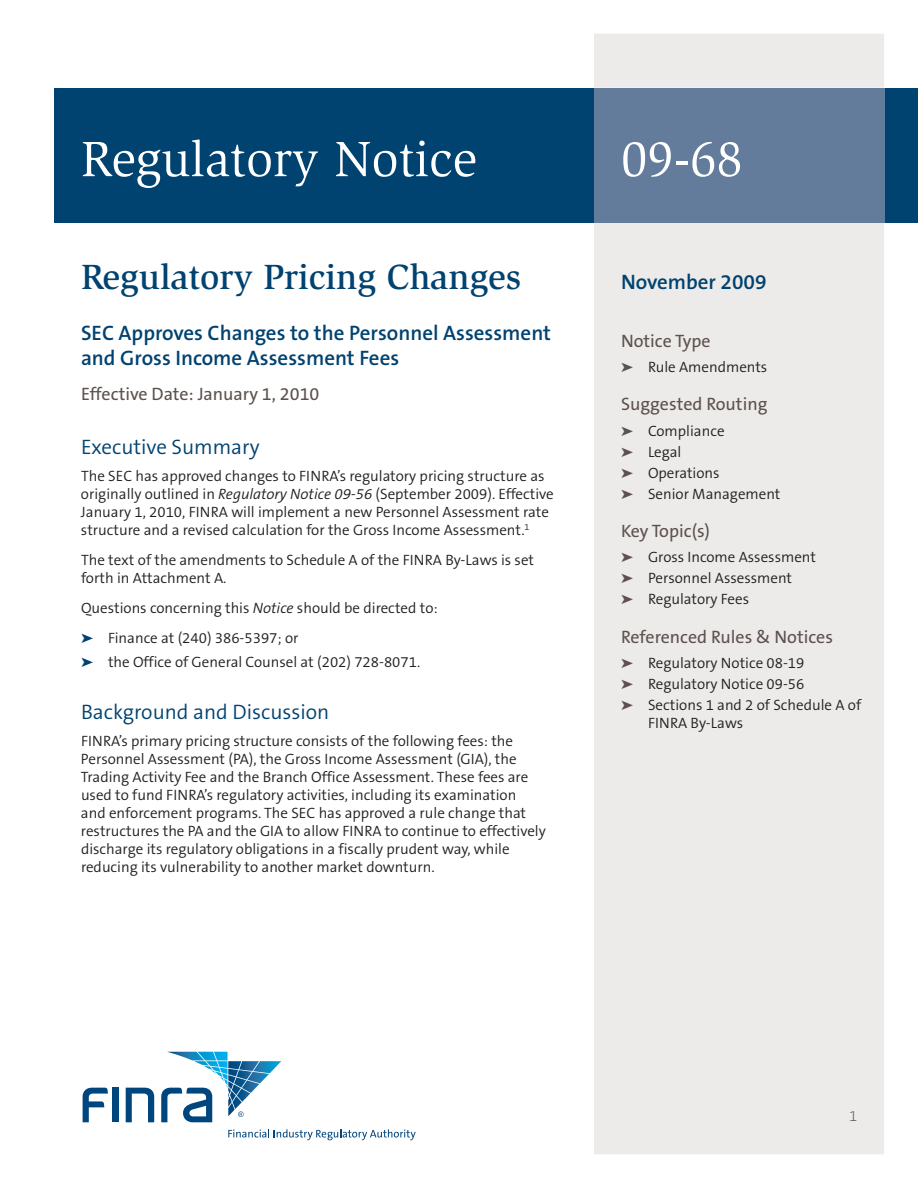
<style>
.page{position:relative;width:918px;height:1188px;background:#fff}
.page>*{position:absolute;margin:0;border:0;box-sizing:border-box;transform-origin:0 0}
.t1{font:51px "Slimbach LT";color:#fff}
.t2{font:500 36px "Slimbach LT";color:#004270}
.t3{font:600 21px/25.2px "The Sans B6";color:#004270}
.t4{font:300 21px "The Sans B4";color:#004270}
.t5{font:18px "The Sans B5 Plain";color:#5d514e}
.t6{font:300 15px/18px "The Sans B4";color:#231f20}
.t7{font:200 15px "The Sans B2";color:#5d514e}
.s1{font-style:italic}
.s2{color:#004270}
.s3{color:#5d514e}
</style>
<div class="page">
<div style="left:54px;top:88px;width:864px;height:135px;background:#004270"></div>
<div style="left:594px;top:34px;width:290px;height:1120px;background:#ecebe9"></div>
<div style="left:594px;top:88px;width:290px;height:135px;background:#637c9c"></div>
<div style="left:112px;top:1088px;width:6px;height:34px;background:#00467e"></div>
<svg style="left:126px;top:1088px;width:28px;height:34px"></svg>
<svg style="left:83px;top:1088px;width:25px;height:34px"></svg>
<svg style="left:228px;top:1129px;width:188px;height:11px"></svg>
<svg style="left:161px;top:1052px;width:120px;height:70px"></svg>
<h1 class="t1" style="left:81px;top:139px;width:397px">Regulatory Notice</h1>
<h1 class="t1" style="left:621px;top:139px;width:123px">09-68</h1>
<h2 class="t2" style="left:81px;top:263px;width:442px">Regulatory Pricing Changes</h2>
<h3 class="t3" style="left:81px;top:321px;width:472px">SEC Approves Changes to the Personnel Assessment and Gross Income Assessment Fees</h3>
<p class="t5" style="left:81px;top:385px;width:240px">Effective Date: January 1, 2010</p>
<h3 class="t4" style="left:81px;top:436px;width:180px">Executive Summary</h3>
<p class="t6" style="left:81px;top:467px;width:474px">The SEC has approved changes to FINRA’s regulatory pricing structure as originally outlined in <span class="s1">Regulatory Notice 09-56</span> (September 2009). Effective January 1, 2010, FINRA will implement a new Personnel Assessment rate structure and a revised calculation for the Gross Income Assessment.<sup>1</sup></p>
<p class="t6" style="left:81px;top:551px;width:455px">The text of the amendments to Schedule A of the FINRA By-Laws is set forth in Attachment A.</p>
<p class="t6" style="left:81px;top:593px;width:358px;line-height:30px">Questions concerning this <span class="s1">Notice</span> should be directed to: <span class="s2">➤</span> Finance at (240) 386-5397; or</p>
<p class="t6" style="left:81px;top:653px;width:341px"><span class="s2">➤</span> the Office of General Counsel at (202) 728-8071.</p>
<h3 class="t4" style="left:81px;top:702px;width:250px">Background and Discussion</h3>
<p class="t6" style="left:81px;top:733px;width:466px">FINRA’s primary pricing structure consists of the following fees: the Personnel Assessment (PA), the Gross Income Assessment (GIA), the Trading Activity Fee and the Branch Office Assessment. These fees are used to fund FINRA’s regulatory activities, including its examination<br>and enforcement programs. The SEC has approved a rule change that restructures the PA and the GIA to allow FINRA to continue to effectively discharge its regulatory obligations in a fiscally prudent way, while reducing its vulnerability to another market downturn.</p>
<h3 class="t3" style="left:621px;top:270px;width:147px">November 2009</h3>
<p class="t5" style="left:621px;top:331px;width:91px">Notice Type</p>
<p class="t6" style="left:621px;top:359px;width:148px"><span class="s3">➤</span> Rule Amendments</p>
<p class="t5" style="left:621px;top:395px;width:148px">Suggested Routing</p>
<p class="t6" style="left:621px;top:421px;width:161px;line-height:21px"><span class="s3">➤</span> Compliance<br><span class="s3">➤</span> Legal<br><span class="s3">➤</span> Operations<br><span class="s3">➤</span> Senior Management</p>
<p class="t5" style="left:621px;top:522px;width:90px">Key Topic(s)</p>
<p class="t6" style="left:621px;top:547px;width:196px;line-height:21px"><span class="s3">➤</span> Gross Income Assessment <span class="s3">➤</span> Personnel Assessment<br><span class="s3">➤</span> Regulatory Fees</p>
<p class="t5" style="left:621px;top:627px;width:213px">Referenced Rules &amp; Notices</p>
<p class="t6" style="left:621px;top:653px;width:242px;line-height:21px"><span class="s3">➤</span> Regulatory Notice 08-19<br><span class="s3">➤</span> Regulatory Notice 09-56<br><span class="s3">➤</span> Sections 1 and 2 of Schedule A of</p>
<p class="t6" style="left:648px;top:714px;width:97px">FINRA By-Laws</p>
<p class="t7" style="left:849px;top:1109px;width:10px">1</p>
</div>
